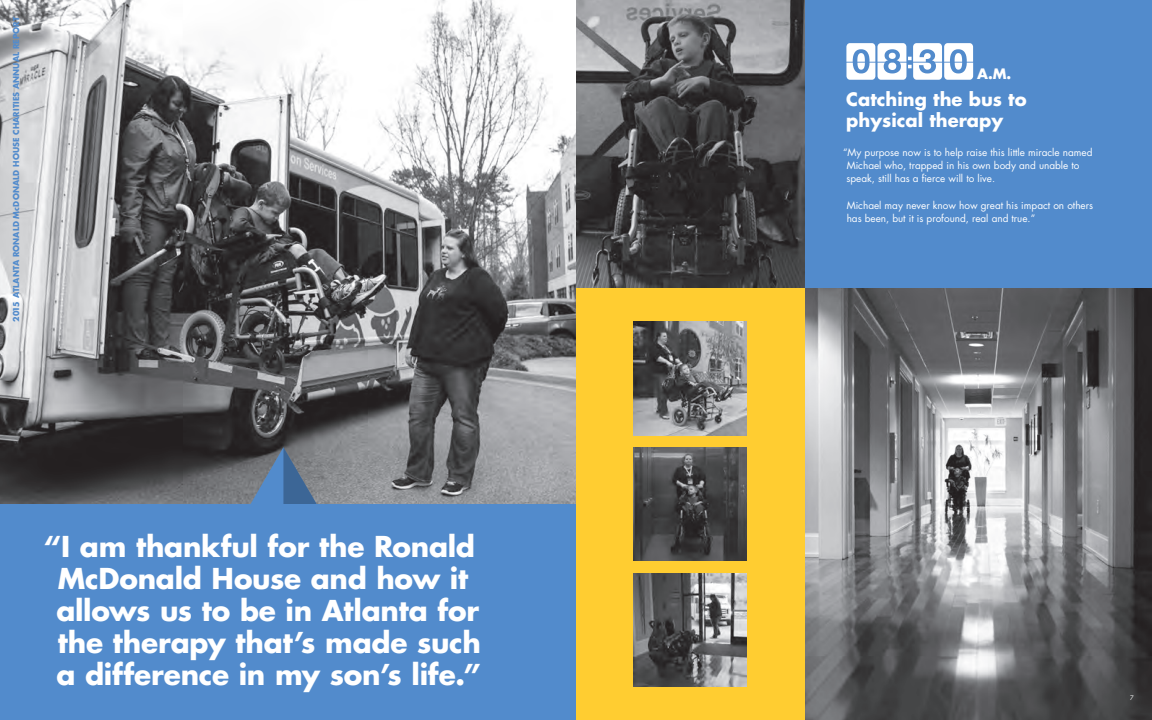
<style>
.page{position:relative;width:1152px;height:720px;background:#fff}
.page>*{position:absolute;margin:0;border:0;box-sizing:border-box;transform-origin:0 0}
.quote_type___md{font:700 28px/32px "Futura";letter-spacing:-.01em;color:#fff;text-align:center}
.time_headline{font:700 18px/21px "Futura";color:#fff}
.t1{font:700 14px "Futura";color:#fff}
.body_copy{font:10px/13px "Futura";color:#fff}
.t2{font:700 8px "Futura";letter-spacing:.01em;color:#528bcc}
.donors{font:6px "Futura";color:#fff}
</style>
<div class="page">
<img style="left:0;top:0;width:576px;height:504px">
<img style="left:804px;top:288px;width:348px;height:432px">
<div style="left:576px;top:288px;width:228px;height:432px;background:#ffcd31"></div>
<div style="left:0;top:504px;width:576px;height:216px;background:#528bcc"></div>
<div style="left:804px;top:0;width:348px;height:288px;background:#528bcc"></div>
<img style="left:633px;top:447px;width:114px;height:114px">
<img style="left:633px;top:321px;width:114px;height:114px">
<img style="left:633px;top:573px;width:114px;height:114px">
<svg style="left:251px;top:447px;width:66px;height:57px;background:#5b7592"></svg>
<svg style="left:846px;top:43px;width:127px;height:37px"></svg>
<img style="left:576px;top:0;width:228px;height:288px">
<p class="t2" style="left:11px;top:322px;width:307px;rotate:-90deg">2015 ATLANTA RONALD McDONALD HOUSE CHARITIES ANNUAL REPORT</p>
<p class="quote_type___md" style="left:44px;top:530px;width:438px">“I am thankful for the Ronald<br>McDonald House and how it allows us to be in Atlanta for the therapy that’s made such a difference in my son’s life.”</p>
<p class="t1" style="left:977px;top:65px;width:36px">A.M.</p>
<p class="time_headline" style="left:846px;top:88px;width:182px">Catching the bus to physical therapy</p>
<p class="body_copy" style="left:847px;top:146px;width:247px;text-indent:-4px">“My purpose now is to help raise this little miracle named<br>Michael who, trapped in his own body and unable to speak, still has a fierce will to live.</p>
<p class="body_copy" style="left:847px;top:199px;width:248px">Michael may never know how great his impact on others has been, but it is profound, real and true.”</p>
<p class="donors" style="left:1130px;top:694px;width:5px">7</p>
</div>
